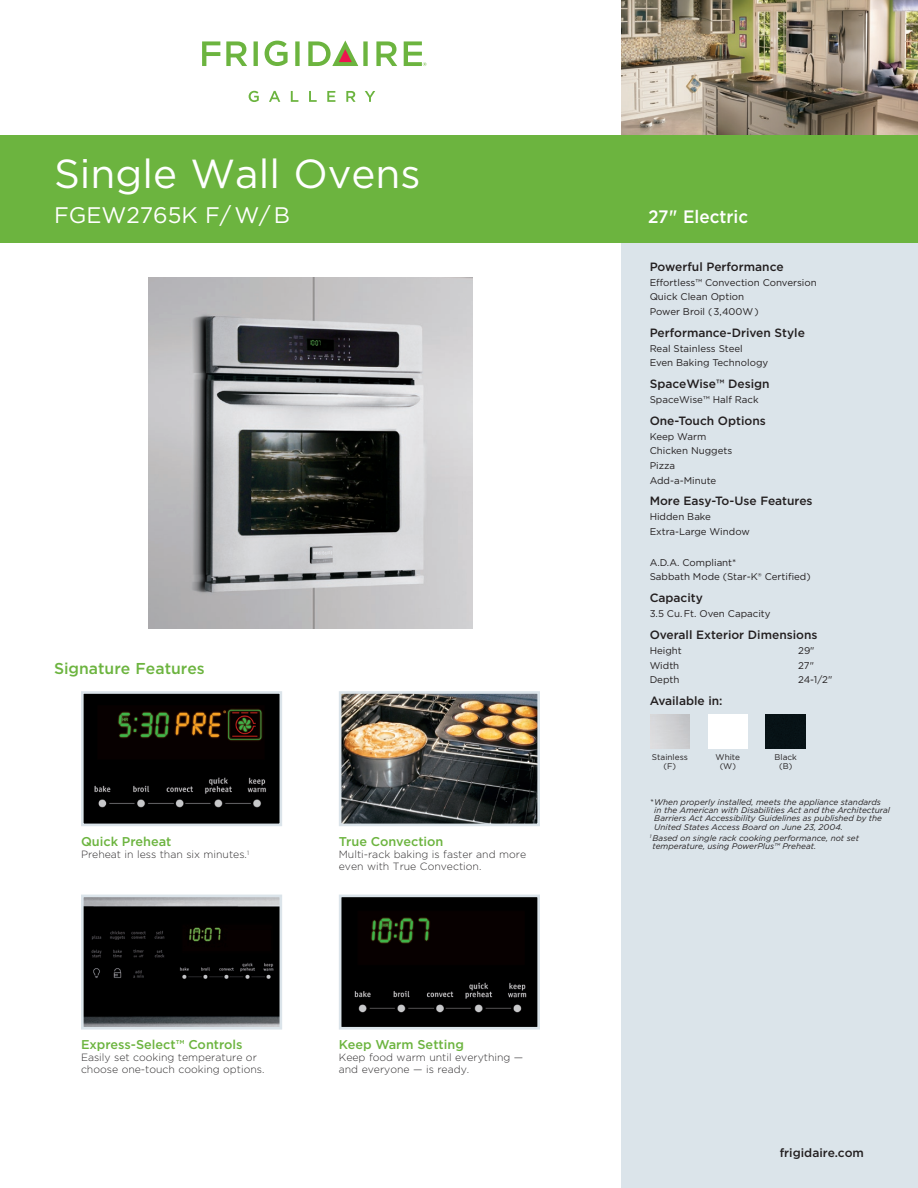
<style>
.page{position:relative;width:918px;height:1188px;background:#fff}
.page>*{position:absolute;margin:0;border:0;box-sizing:border-box;transform-origin:0 0}
.t1{font:40.5px "Gotham";color:#fff}
.t2{font:22.5px "Gotham";color:#fff}
.t3{font:500 18px "Gotham";color:#fff;scale:.95 1}
.t4{font:500 15.75px "Gotham";color:#6cb43f}
.t5{font:500 12.75px "Gotham";color:#6cb43f}
.t6{font:500 12px "Gotham";color:#231f20}
.t7{font:300 10.5px/12px "Gotham";color:#312f30}
.t8{font:9.75px/14.5px "Gotham";color:#231f20}
.t9{font:italic 8.25px/8.2px "Gotham";color:#231f20}
.t10{font:8.25px/9px "Gotham";color:#231f20;text-align:center}
</style>
<div class="page">
<div style="left:621px;top:0;width:297px;height:1188px;background:#dbe4ea"></div>
<img style="left:621px;top:0;width:297px;height:135px">
<div style="left:0;top:135px;width:918px;height:108px;background:#6cb43f"></div>
<svg style="left:202px;top:40px;width:225px;height:62px"></svg>
<img style="left:148px;top:277px;width:324px;height:351px">
<div style="left:708px;top:714px;width:40px;height:35px;background:#fff"></div>
<img style="left:766px;top:714px;width:40px;height:35px">
<img style="left:343px;top:899px;width:193px;height:127px">
<div style="left:339px;top:895px;width:201px;height:135px;border:3px solid #dbe4ea"></div>
<img style="left:85px;top:899px;width:193px;height:127px">
<div style="left:81px;top:895px;width:201px;height:135px;border:3px solid #dbe4ea"></div>
<img style="left:85px;top:695px;width:193px;height:127px">
<div style="left:81px;top:691px;width:201px;height:135px;border:3px solid #dbe4ea"></div>
<img style="left:343px;top:695px;width:193px;height:127px">
<div style="left:339px;top:691px;width:201px;height:135px;border:3px solid #dbe4ea"></div>
<h1 class="t1" style="left:54px;top:147px;width:368px">Single Wall Ovens</h1>
<h2 class="t2" style="left:54px;top:201px;width:237px">FGEW2765K F/ W/ B</h2>
<h3 class="t3" style="left:648px;top:205px;width:107px">27" Electric</h3>
<h3 class="t4" style="left:54px;top:658px;width:152px">Signature Features</h3>
<h3 class="t5" style="left:81px;top:833px;width:92px">Quick Preheat</h3>
<p class="t7" style="left:81px;top:848px;width:170px">Preheat in less than six minutes.<sup>1</sup></p>
<h3 class="t5" style="left:81px;top:1037px;width:163px">Express-Select™ Controls</h3>
<p class="t7" style="left:81px;top:1051px;width:185px">Easily set cooking temperature or choose one-touch cooking options.</p>
<h3 class="t5" style="left:339px;top:833px;width:106px">True Convection</h3>
<p class="t7" style="left:339px;top:848px;width:189px">Multi-rack baking is faster and more even with True Convection.</p>
<h3 class="t5" style="left:339px;top:1037px;width:127px">Keep Warm Setting</h3>
<p class="t7" style="left:339px;top:1051px;width:186px">Keep food warm until everything — and everyone — is ready.</p>
<p class="t6" style="left:650px;top:259px;width:135px">Powerful Performance</p>
<p class="t8" style="left:650px;top:275px;width:169px">Effortless™ Convection Conversion<br>Quick Clean Option<br>Power Broil ( 3,400W )</p>
<p class="t6" style="left:650px;top:324px;width:157px">Performance-Driven Style</p>
<p class="t8" style="left:650px;top:341px;width:120px">Real Stainless Steel<br>Even Baking Technology</p>
<p class="t6" style="left:650px;top:376px;width:121px">SpaceWise™ Design</p>
<p class="t8" style="left:650px;top:392px;width:110px">SpaceWise™ Half Rack</p>
<p class="t6" style="left:650px;top:413px;width:118px">One-Touch Options</p>
<p class="t8" style="left:650px;top:429px;width:84px">Keep Warm<br>Chicken Nuggets<br>Pizza<br>Add-a-Minute</p>
<p class="t6" style="left:650px;top:493px;width:164px">More Easy-To-Use Features</p>
<p class="t8" style="left:650px;top:509px;width:102px">Hidden Bake<br>Extra-Large Window</p>
<p class="t8" style="left:650px;top:555px;width:162px">A.D.A. Compliant*<br>Sabbath Mode (Star-K® Certified)</p>
<p class="t6" style="left:650px;top:590px;width:55px">Capacity</p>
<p class="t8" style="left:650px;top:606px;width:123px">3.5 Cu. Ft. Oven Capacity</p>
<p class="t6" style="left:650px;top:627px;width:169px">Overall Exterior Dimensions</p>
<p class="t8" style="left:650px;top:643px;width:34px">Height</p>
<p class="t8" style="left:798px;top:643px;width:18px">29"</p>
<p class="t8" style="left:650px;top:658px;width:31px">Width</p>
<p class="t8" style="left:798px;top:658px;width:17px">27"</p>
<p class="t8" style="left:650px;top:672px;width:31px">Depth</p>
<p class="t8" style="left:798px;top:672px;width:36px">24-1/2"</p>
<p class="t6" style="left:650px;top:693px;width:75px">Available in:</p>
<p class="t10" style="left:652px;top:752px;width:37px">Stainless (F)</p>
<p class="t10" style="left:716px;top:752px;width:26px">White (W)</p>
<p class="t10" style="left:775px;top:752px;width:24px">Black (B)</p>
<p class="t9" style="left:654px;top:798px;width:237px;text-indent:-5px">* When properly installed, meets the appliance standards in the American with Disabilities Act and the Architectural Barriers Act Accessibility Guidelines as published by the United States Access Board on June 23, 2004.</p>
<p class="t9" style="left:653px;top:834px;width:208px;text-indent:-3px"><sup>1</sup> Based on single rack cooking performance, not set temperature, using PowerPlus™ Preheat.</p>
<p class="t6" style="left:780px;top:1145px;width:86px">frigidaire.com</p>
</div>
